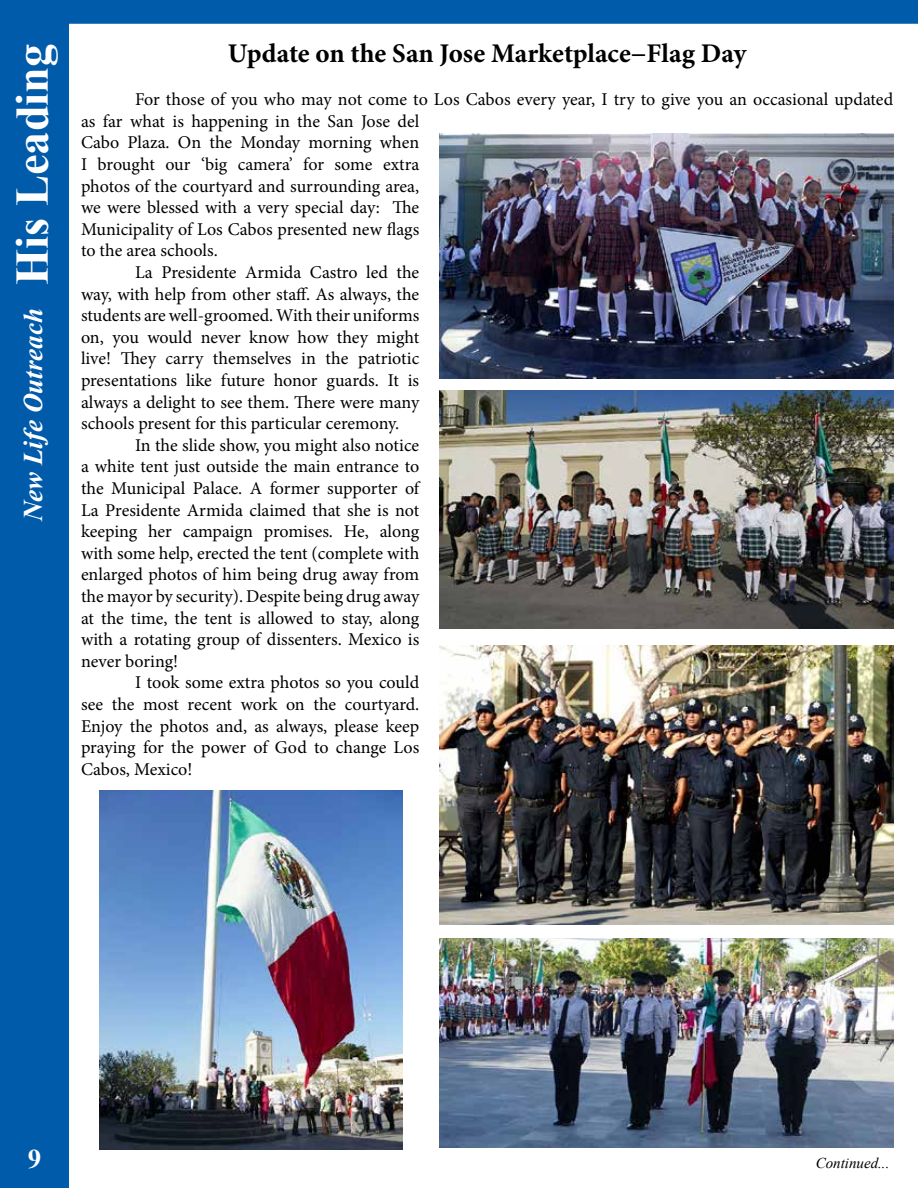
<style>
.page{position:relative;width:918px;height:1188px;background:#fff}
.page>*{position:absolute;margin:0;border:0;box-sizing:border-box;transform-origin:0 0}
.t1{font:700 46.5px "Times New Roman";color:#fff}
.t2{font:700 27px "Minion Pro";color:#000}
.t3{font:italic 700 27px "Times New Roman";color:#fff}
.t4{font:700 27px "Times New Roman";color:#fff}
.t5{font:18px "Minion Pro";letter-spacing:-.005em;color:#000}
.t6{font:italic 15px "Times New Roman";color:#000}
</style>
<div class="page">
<div style="left:1px;top:1px;width:67px;height:1186px;background:#005baa"></div>
<div style="left:0;top:0;width:69px;height:1188px;border:2px solid #005baa"></div>
<div style="left:1px;top:1px;width:916px;height:22px;background:#005baa"></div>
<div style="left:0;top:0;width:918px;height:24px;border:2px solid #005baa"></div>
<img style="left:440px;top:938px;width:453px;height:210px">
<img style="left:440px;top:391px;width:453px;height:238px">
<img style="left:440px;top:134px;width:453px;height:244px">
<img style="left:100px;top:791px;width:302px;height:358px">
<img style="left:440px;top:646px;width:453px;height:278px">
<h1 class="t1" style="left:-1px;top:285px;width:243px;rotate:-90deg">His Leading</h1>
<h2 class="t3" style="left:14px;top:521px;width:214px;rotate:-90deg">New Life Outreach</h2>
<h2 class="t2" style="left:228px;top:34px;width:520px">Update on the San Jose Marketplace−Flag Day</h2>
<p class="t5" style="left:135px;top:87px;width:760px">For those of you who may not come to Los Cabos every year, I try to give you an occasional updated</p>
<p class="t5" style="left:81px;top:109px;width:340px">as far what is happening in the San Jose del</p>
<p class="t5" style="left:81px;top:131px;width:340px">Cabo Plaza. On the Monday morning when</p>
<p class="t5" style="left:81px;top:152px;width:340px">I brought our ‘big camera’ for some extra</p>
<p class="t5" style="left:81px;top:174px;width:340px">photos of the courtyard and surrounding area,</p>
<p class="t5" style="left:81px;top:195px;width:340px">we were blessed with a very special day: The</p>
<p class="t5" style="left:81px;top:217px;width:340px">Municipality of Los Cabos presented new flags</p>
<p class="t5" style="left:81px;top:239px;width:138px">to the area schools.</p>
<p class="t5" style="left:135px;top:260px;width:286px">La Presidente Armida Castro led the</p>
<p class="t5" style="left:81px;top:282px;width:340px">way, with help from other staff. As always, the</p>
<p class="t5" style="left:81px;top:303px;width:340px">students are well-groomed. With their uniforms</p>
<p class="t5" style="left:81px;top:325px;width:340px">on, you would never know how they might</p>
<p class="t5" style="left:81px;top:347px;width:340px">live! They carry themselves in the patriotic</p>
<p class="t5" style="left:81px;top:368px;width:340px">presentations like future honor guards. It is</p>
<p class="t5" style="left:81px;top:390px;width:340px">always a delight to see them. There were many</p>
<p class="t5" style="left:81px;top:411px;width:320px">schools present for this particular ceremony.</p>
<p class="t5" style="left:135px;top:433px;width:286px">In the slide show, you might also notice</p>
<p class="t5" style="left:81px;top:455px;width:340px">a white tent just outside the main entrance to</p>
<p class="t5" style="left:81px;top:476px;width:340px">the Municipal Palace. A former supporter of</p>
<p class="t5" style="left:81px;top:498px;width:340px">La Presidente Armida claimed that she is not</p>
<p class="t5" style="left:81px;top:519px;width:340px">keeping her campaign promises. He, along</p>
<p class="t5" style="left:81px;top:541px;width:340px">with some help, erected the tent (complete with</p>
<p class="t5" style="left:81px;top:563px;width:340px">enlarged photos of him being drug away from</p>
<p class="t5" style="left:81px;top:584px;width:340px">the mayor by security). Despite being drug away</p>
<p class="t5" style="left:81px;top:606px;width:340px">at the time, the tent is allowed to stay, along</p>
<p class="t5" style="left:81px;top:627px;width:340px">with a rotating group of dissenters. Mexico is</p>
<p class="t5" style="left:81px;top:649px;width:99px">never boring!</p>
<p class="t5" style="left:135px;top:671px;width:286px">I took some extra photos so you could</p>
<p class="t5" style="left:81px;top:692px;width:340px">see the most recent work on the courtyard.</p>
<p class="t5" style="left:81px;top:714px;width:340px">Enjoy the photos and, as always, please keep</p>
<p class="t5" style="left:81px;top:735px;width:340px">praying for the power of God to change Los</p>
<p class="t5" style="left:81px;top:757px;width:113px">Cabos, Mexico!</p>
<h2 class="t4" style="left:28px;top:1139px;width:15px">9</h2>
<p class="t6" style="left:816px;top:1153px;width:75px">Continued...</p>
</div>
